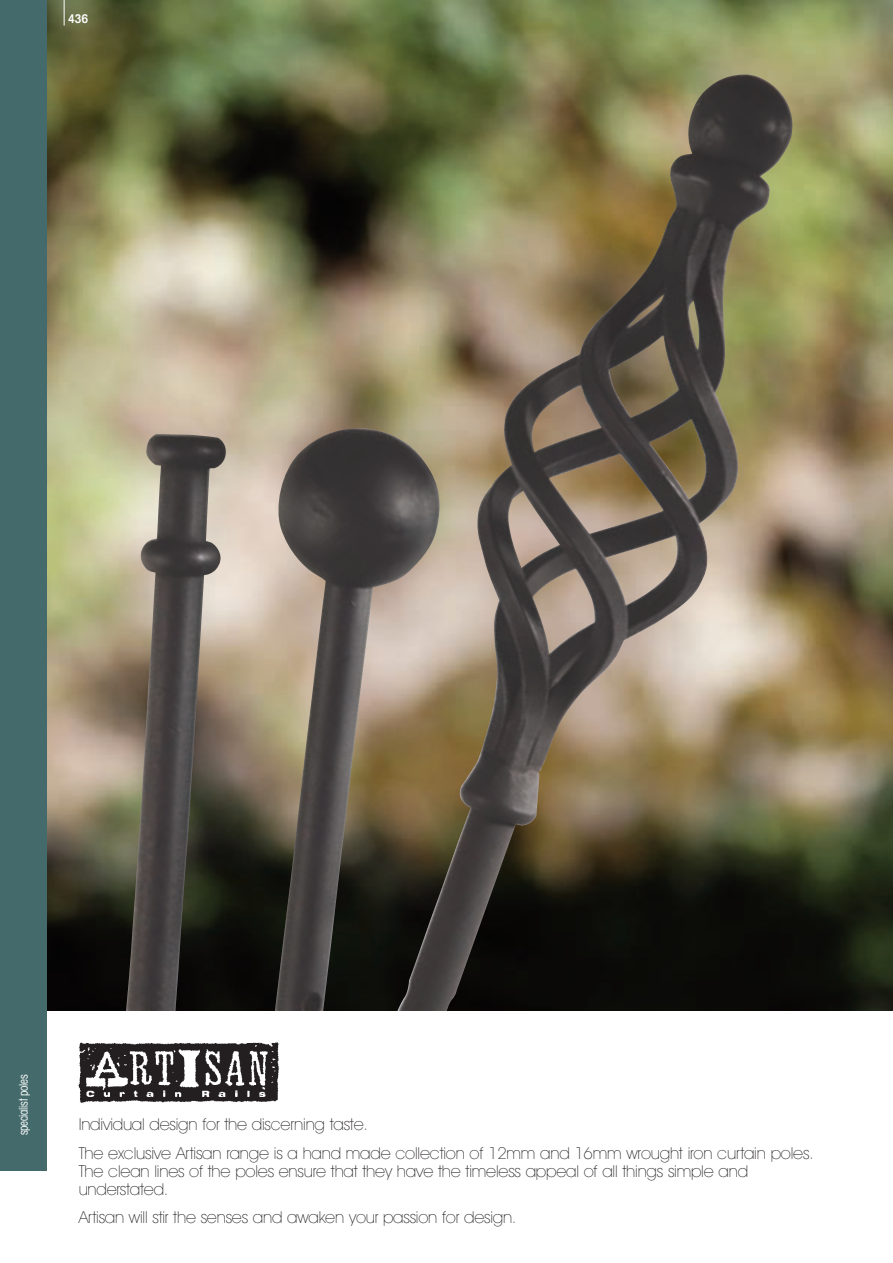
<style>
.page{position:relative;width:893px;height:1263px;background:#fff}
.page>*{position:absolute;margin:0;border:0;box-sizing:border-box;transform-origin:0 0}
.t1{font:200 16.5px/28.7px "Avant Garde IT Cby BT";letter-spacing:-.01em;color:#231f20}
.t2{font:condensed 12px "Avant Garde IT Cby BT";letter-spacing:-.02em;color:#fff;scale:.9 1}
.t3{font:600 condensed 12px "Avant Garde IT Cby BT";color:#fff}
</style>
<div class="page">
<img style="left:47px;top:0;width:846px;height:1010px">
<img style="left:78px;top:1042px;width:201px;height:61px">
<svg style="left:64px;top:0;width:1px;height:26px"></svg>
<img style="left:396px;top:74px;width:398px;height:936px">
<div style="left:0;top:0;width:47px;height:1170px;background:#446a6b"></div>
<p class="t3" style="left:68px;top:15px;width:22px">436</p>
<p class="t2" style="left:19px;top:1135px;width:69px;rotate:-90deg">specialist poles</p>
<p class="t1" style="left:79px;top:1111px;width:737px">Individual design for the discerning taste.<br>The exclusive Artisan range is a hand made collection of 12mm and 16mm wrought iron curtain poles.</p>
<p class="t1" style="left:79px;top:1163px;width:671px;line-height:18px">The clean lines of the poles ensure that they have the timeless appeal of all things simple and understated.</p>
<p class="t1" style="left:79px;top:1204px;width:439px">Artisan will stir the senses and awaken your passion for design.</p>
</div>
